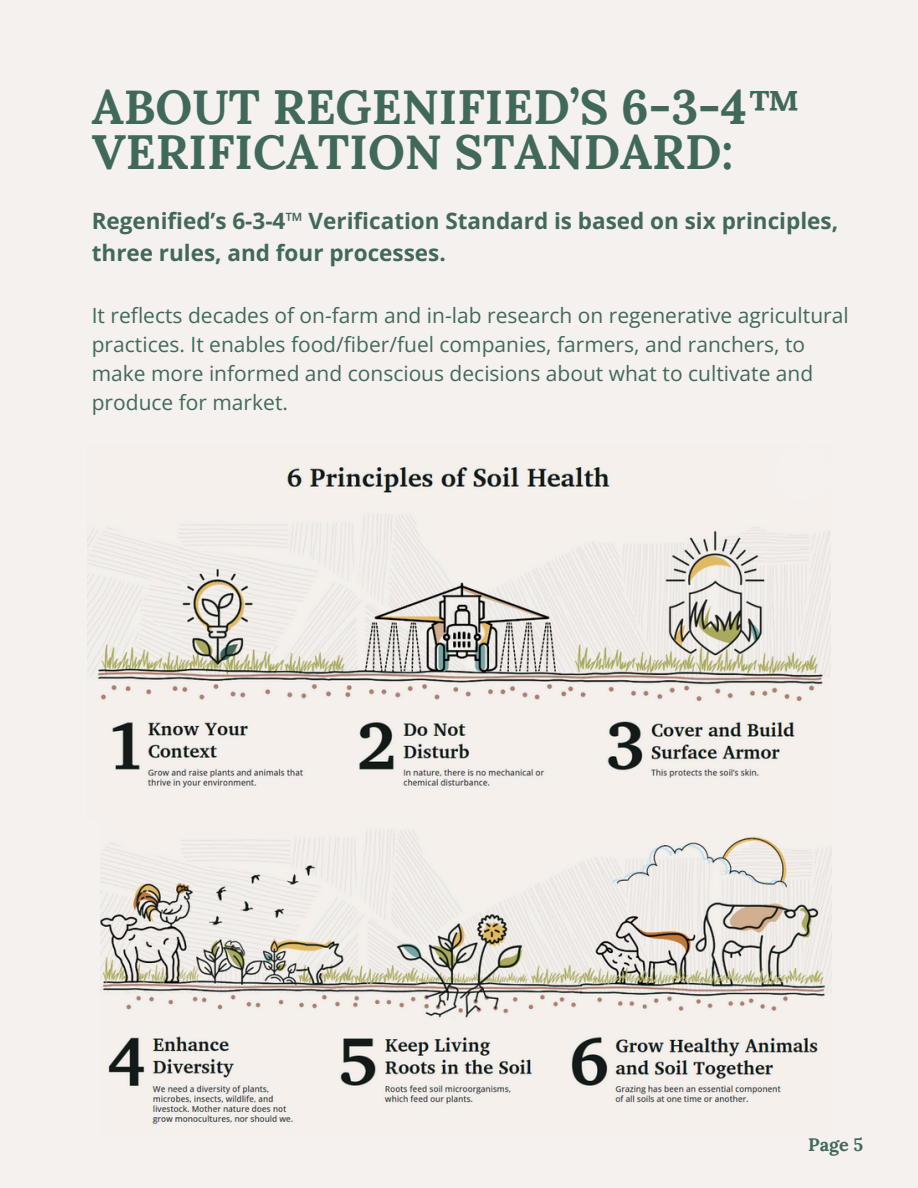
<style>
.page{position:relative;width:918px;height:1188px;background:#f5f1ee}
.page>*{position:absolute;margin:0;border:0;box-sizing:border-box;transform-origin:0 0}
.t1{font:700 48px/45px "Lora";color:#41695b}
.t2{font:700 22.5px/31.5px "Open Sans";color:#41695b}
.t3{font:21px/29.2px "Open Sans";color:#41695b}
.t4{font:700 18px "Lora";color:#41695b}
</style>
<div class="page">
<img style="left:87px;top:467px;width:744px;height:321px">
<img style="left:100px;top:829px;width:731px;height:295px">
<div style="left:776px;top:445px;width:55px;height:56px;background:#f5f1ee;border-radius:50%"></div>
<p class="t1" style="left:92px;top:84px;width:710px">ABOUT REGENIFIED’S 6-3-4™<br>VERIFICATION STANDARD:</p>
<h3 class="t2" style="left:92px;top:205px;width:748px">Regenified’s 6-3-4™ Verification Standard is based on six principles, three rules, and four processes.</h3>
<p class="t3" style="left:92px;top:300px;width:758px">It reflects decades of on-farm and in-lab research on regenerative agricultural practices. It enables food/fiber/fuel companies, farmers, and ranchers, to make more informed and conscious decisions about what to cultivate and produce for market.</p>
<p class="t4" style="left:808px;top:1133px;width:57px">Page 5</p>
</div>
